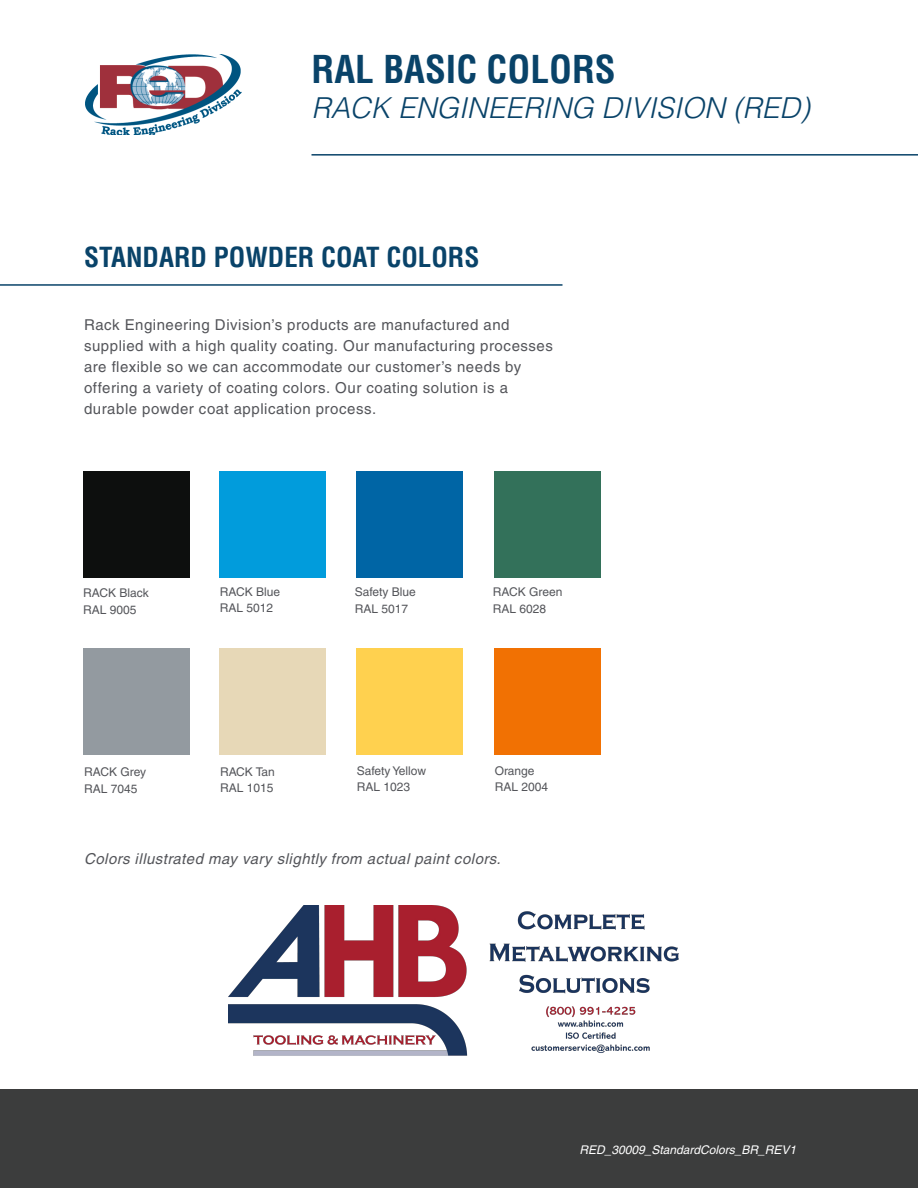
<style>
.page{position:relative;width:918px;height:1188px;background:#fff}
.page>*{position:absolute;margin:0;border:0;box-sizing:border-box;transform-origin:0 0}
.t1{font:700 condensed 37.5px "Helvetica";color:#094369}
.t2{font:italic 300 28.8px "Helvetica";color:#094369}
.t3{font:700 condensed 27px "Helvetica";color:#094369}
.t4{font:15px/21px "Helvetica";letter-spacing:.035em;color:#54555a}
.t5{font:italic 15px "Helvetica";letter-spacing:.03em;color:#54555a}
.t6{font:12px "Helvetica";color:#54555a}
.t7{font:italic 12px "Helvetica";color:#fff}
</style>
<div class="page">
<img style="left:86px;top:54px;width:155px;height:81px">
<hr style="left:0;top:284px;width:562px;height:2px;background:#094369">
<hr style="left:312px;top:154px;width:606px;height:2px;background:#094369">
<div style="left:0;top:1090px;width:918px;height:98px;background:#3c3d3d"></div>
<div style="left:83px;top:471px;width:107px;height:107px;background:#0d0f0e"></div>
<div style="left:220px;top:648px;width:106px;height:107px;background:#e7d8b7"></div>
<div style="left:356px;top:471px;width:106px;height:107px;background:#0065a5"></div>
<div style="left:494px;top:471px;width:106px;height:107px;background:#33715a"></div>
<div style="left:220px;top:471px;width:106px;height:107px;background:#019cdc"></div>
<div style="left:356px;top:648px;width:107px;height:107px;background:#ffd14f"></div>
<div style="left:494px;top:648px;width:107px;height:107px;background:#f17103"></div>
<div style="left:83px;top:648px;width:107px;height:107px;background:#939aa0"></div>
<img style="left:228px;top:905px;width:450px;height:151px">
<p class="t1" style="left:312px;top:47px;width:306px">RAL BASIC COLORS</p>
<p class="t2" style="left:312px;top:89px;width:500px">RACK ENGINEERING DIVISION (RED)</p>
<p class="t3" style="left:84px;top:241px;width:397px">STANDARD POWDER COAT COLORS</p>
<p class="t4" style="left:84px;top:314px;width:470px">Rack Engineering Division’s products are manufactured and supplied with a high quality coating. Our manufacturing processes are flexible so we can accommodate our customer’s needs by offering a variety of coating colors. Our coating solution is a durable powder coat application process.</p>
<p class="t6" style="left:83px;top:586px;width:67px">RACK Black</p>
<p class="t6" style="left:83px;top:602px;width:55px">RAL 9005</p>
<p class="t6" style="left:84px;top:765px;width:64px">RACK Grey</p>
<p class="t6" style="left:84px;top:782px;width:55px">RAL 7045</p>
<p class="t6" style="left:220px;top:585px;width:62px">RACK Blue</p>
<p class="t6" style="left:220px;top:601px;width:55px">RAL 5012</p>
<p class="t6" style="left:220px;top:765px;width:56px">RACK Tan</p>
<p class="t6" style="left:220px;top:781px;width:55px">RAL 1015</p>
<p class="t6" style="left:355px;top:585px;width:63px">Safety Blue</p>
<p class="t6" style="left:355px;top:602px;width:55px">RAL 5017</p>
<p class="t6" style="left:357px;top:763px;width:71px">Safety Yellow</p>
<p class="t6" style="left:357px;top:780px;width:55px">RAL 1023</p>
<p class="t6" style="left:493px;top:585px;width:71px">RACK Green</p>
<p class="t6" style="left:493px;top:602px;width:55px">RAL 6028</p>
<p class="t6" style="left:495px;top:763px;width:41px">Orange</p>
<p class="t6" style="left:495px;top:780px;width:55px">RAL 2004</p>
<p class="t5" style="left:84px;top:850px;width:418px">Colors illustrated may vary slightly from actual paint colors.</p>
<p class="t7" style="left:580px;top:1143px;width:218px">RED_30009_StandardColors_BR_REV1</p>
</div>
